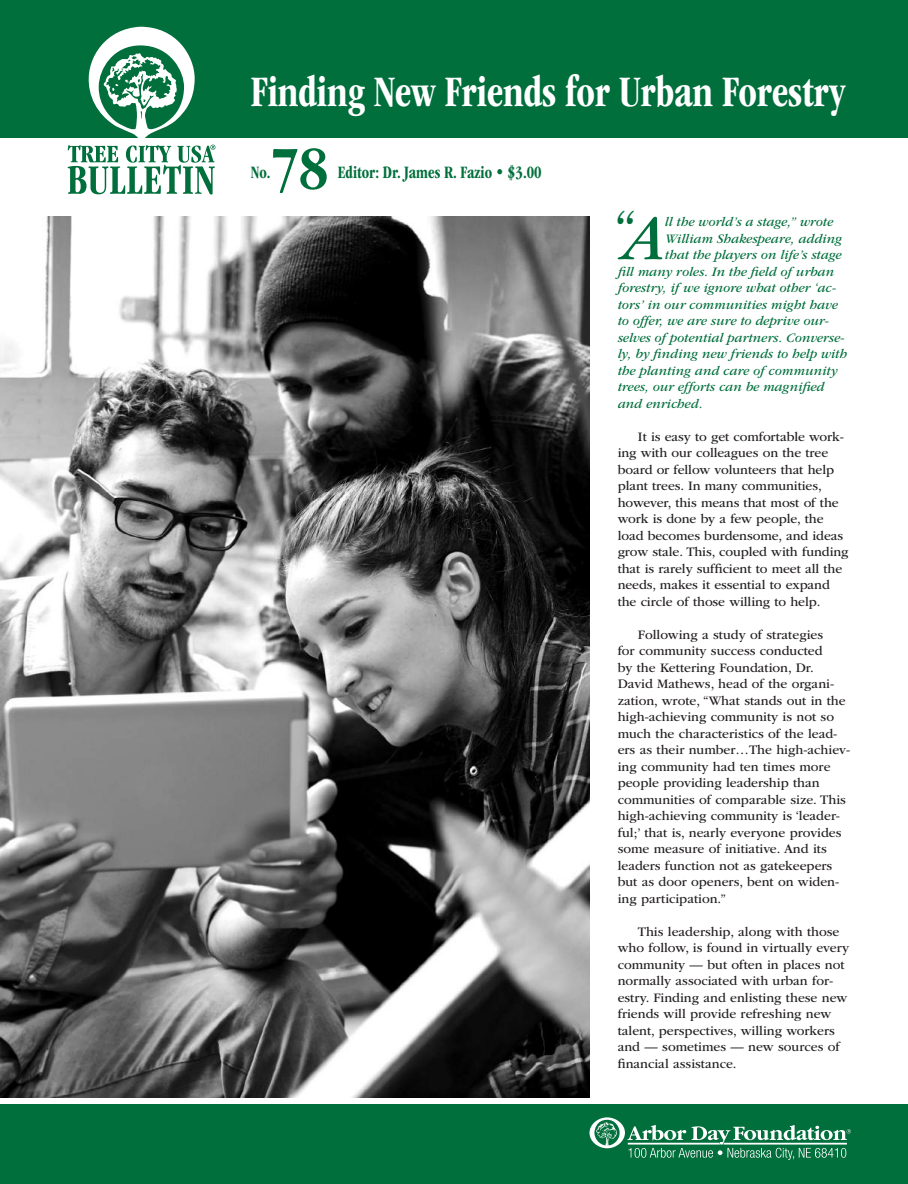
<style>
.page{position:relative;width:908px;height:1184px;background:#fff}
.page>*{position:absolute;margin:0;border:0;box-sizing:border-box;transform-origin:0 0}
.t1{font:italic 66.45px "ITC Garamond Std";color:#006f3c}
.t2{font:700 condensed 63px "ITC Garamond Std";color:#006f3c}
.t3{font:700 condensed 45px "ITC Garamond Std";letter-spacing:-.005em;color:#fff;scale:.9 1}
.t4{font:italic 700 condensed 45px "ITC Garamond Std";color:#006f3c}
.t5{font:700 condensed 18px "ITC Garamond Std";color:#006f3c;scale:.9 1}
.t6{font:13.5px/16.5px "ITC Garamond Std";color:#231f20}
.t7{font:italic 13.5px "ITC Garamond Std";color:#006f3c}
</style>
<div class="page">
<div style="left:0;top:1103px;width:908px;height:80px;background:#006f3c"></div>
<div style="left:0;top:0;width:908px;height:138px;background:#006f3c"></div>
<svg style="left:589px;top:1117px;width:262px;height:42px"></svg>
<svg style="left:68px;top:27px;width:147px;height:167px"></svg>
<img style="left:0;top:217px;width:589px;height:880px">
<h3 class="t3" style="left:251px;top:66px;width:662px">Finding New Friends for Urban Forestry</h3>
<h2 class="t2" style="left:270px;top:133px;width:59px">78</h2>
<h3 class="t5" style="left:251px;top:162px;width:23px">No.</h3>
<h3 class="t5" style="left:338px;top:162px;width:228px">Editor: Dr. James R. Fazio • $3.00</h3>
<h3 class="t4" style="left:613px;top:203px;width:20px">“</h3>
<h1 class="t1" style="left:621px;top:202px;width:45px">A</h1>
<p class="t7" style="left:665px;top:214px;width:170px">ll the world’s a stage,” wrote</p>
<p class="t7" style="left:665px;top:231px;width:179px">William Shakespeare, adding</p>
<p class="t7" style="left:665px;top:247px;width:178px">that the players on life’s stage</p>
<p class="t7" style="left:617px;top:264px;width:218px">fill many roles. In the field of urban</p>
<p class="t7" style="left:617px;top:280px;width:220px">forestry, if we ignore what other ‘ac-</p>
<p class="t7" style="left:617px;top:297px;width:221px">tors’ in our communities might have</p>
<p class="t7" style="left:617px;top:313px;width:212px">to offer, we are sure to deprive our-</p>
<p class="t7" style="left:617px;top:330px;width:228px">selves of potential partners. Converse-</p>
<p class="t7" style="left:617px;top:346px;width:231px">ly, by finding new friends to help with</p>
<p class="t7" style="left:617px;top:363px;width:221px">the planting and care of community</p>
<p class="t7" style="left:617px;top:379px;width:208px">trees, our efforts can be magnified</p>
<p class="t7" style="left:617px;top:396px;width:86px">and enriched.</p>
<p class="t6" style="left:617px;top:428px;width:232px;text-indent:20px">It is easy to get comfortable work&shy;ing with our colleagues on the tree board or fellow volunteers that help plant trees. In many communities, however, this means that most of the work is done by a few people, the load becomes burdensome, and ideas grow stale. This, coupled with funding that is rarely sufficient to meet all the needs, makes it essential to expand the circle of those willing to help.</p>
<p class="t6" style="left:617px;top:626px;width:234px;text-indent:20px">Following a study of strategies<br>for community success conducted<br>by the Kettering Foundation, Dr.<br>David Mathews, head of the organi&shy;zation, wrote, “What stands out in the high-achieving community is not so much the characteristics of the lead&shy;ers as their number…The high-achiev&shy;ing community had ten times more people providing leadership than communities of comparable size. This high-achieving community is ‘leader&shy;ful;’ that is, nearly everyone provides some measure of initiative. And its leaders function not as gatekeepers but as door openers, bent on widen&shy;ing participation.”</p>
<p class="t6" style="left:617px;top:923px;width:233px;text-indent:20px">This leadership, along with those who follow, is found in virtually every community — but often in places not normally associated with urban for&shy;estry. Finding and enlisting these new friends will provide refreshing new talent, perspectives, willing workers and — sometimes — new sources of financial assistance.</p>
</div>
